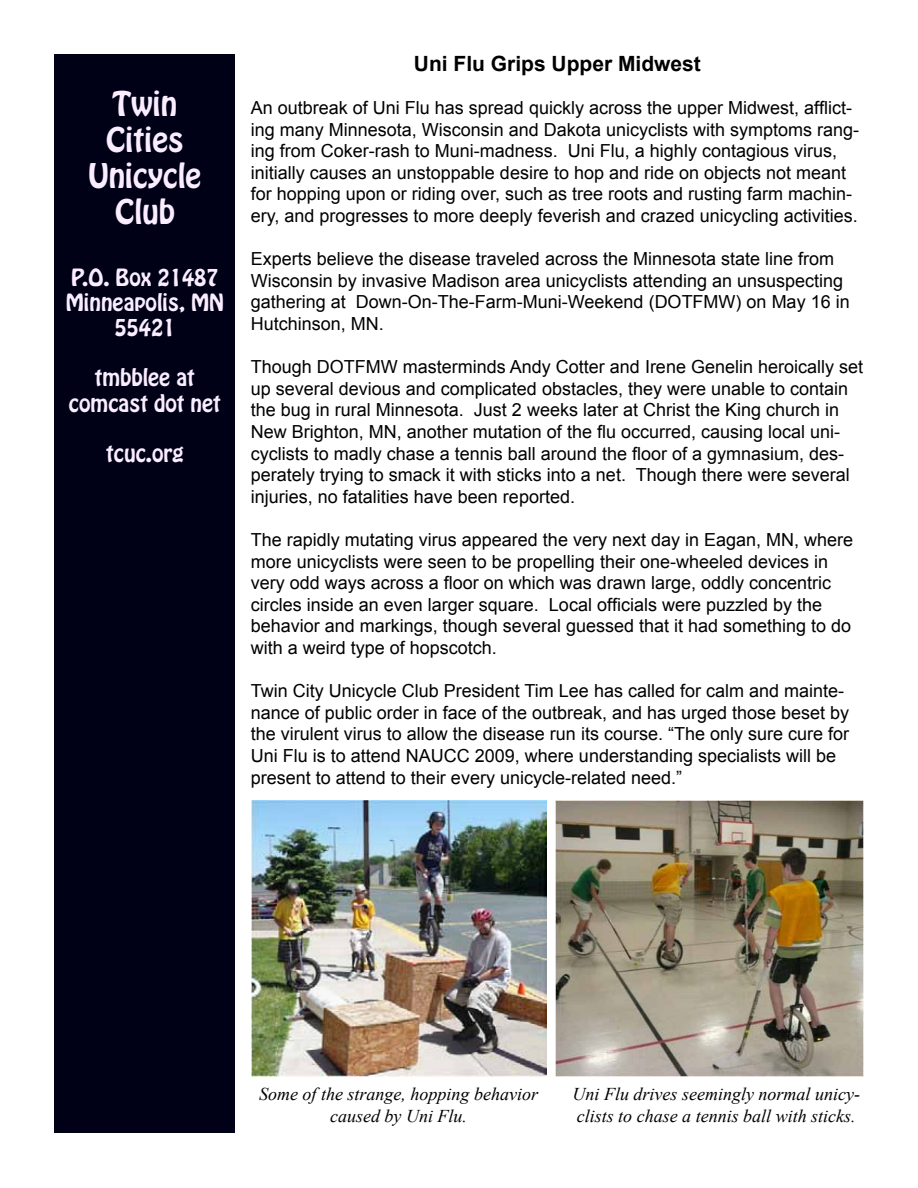
<style>
.page{position:relative;width:918px;height:1188px;background:#fff}
.page>*{position:absolute;margin:0;border:0;box-sizing:border-box;transform-origin:0 0}
.t1{font:30px/36px "Hobo Std";color:#faedff;text-align:center}
.t2{font:21px/25.2px "Hobo Std";color:#faedff;text-align:center}
.t3{font:700 21px "Arial";color:#000}
.t4{font:18px/21.6px "Arial";color:#000}
.t5{font:italic 18px/21.6px "Times New Roman";color:#000;text-align:center}
</style>
<div class="page">
<div style="left:55px;top:55px;width:180px;height:1078px;background:#000016"></div>
<img style="left:555px;top:801px;width:309px;height:276px">
<img style="left:252px;top:801px;width:294px;height:276px">
<h1 class="t1" style="left:89px;top:87px;width:114px">Twin<br>Cities<br>Unicycle<br>Club</h1>
<p class="t2" style="left:66px;top:265px;width:160px">P.O. Box 21487<br>Minneapolis, MN<br>55421</p>
<p class="t2" style="left:69px;top:365px;width:153px">tmbblee at comcast dot net</p>
<p class="t2" style="left:106px;top:441px;width:79px">tcuc.org</p>
<p class="t3" style="left:414px;top:50px;width:289px">Uni Flu Grips Upper Midwest</p>
<p class="t4" style="left:251px;top:97px;width:610px">An outbreak of Uni Flu has spread quickly across the upper Midwest, afflict&shy;ing many Minnesota, Wisconsin and Dakota unicyclists with symptoms rang&shy;ing from Coker-rash to Muni-madness. Uni Flu, a highly contagious virus, initially causes an unstoppable desire to hop and ride on objects not meant for hopping upon or riding over, such as tree roots and rusting farm machin&shy;ery, and progresses to more deeply feverish and crazed unicycling activities.</p>
<p class="t4" style="left:251px;top:248px;width:600px">Experts believe the disease traveled across the Minnesota state line from Wisconsin by invasive Madison area unicyclists attending an unsuspecting gathering at Down-On-The-Farm-Muni-Weekend (DOTFMW) on May 16 in Hutchinson, MN.</p>
<p class="t4" style="left:251px;top:356px;width:614px">Though DOTFMW masterminds Andy Cotter and Irene Genelin heroically set up several devious and complicated obstacles, they were unable to contain the bug in rural Minnesota. Just 2 weeks later at Christ the King church in New Brighton, MN, another mutation of the flu occurred, causing local uni&shy;cyclists to madly chase a tennis ball around the floor of a gymnasium, des&shy;perately trying to smack it with sticks into a net. Though there were several injuries, no fatalities have been reported.</p>
<p class="t4" style="left:251px;top:529px;width:604px">The rapidly mutating virus appeared the very next day in Eagan, MN, where more unicyclists were seen to be propelling their one-wheeled devices in very odd ways across a floor on which was drawn large, oddly concentric circles inside an even larger square. Local officials were puzzled by the behavior and markings, though several guessed that it had something to do with a weird type of hopscotch.</p>
<p class="t4" style="left:251px;top:680px;width:600px">Twin City Unicycle Club President Tim Lee has called for calm and mainte&shy;nance of public order in face of the outbreak, and has urged those beset by the virulent virus to allow the disease run its course. “The only sure cure for Uni Flu is to attend NAUCC 2009, where understanding specialists will be present to attend to their every unicycle-related need.”</p>
<p class="t5" style="left:259px;top:1083px;width:280px">Some of the strange, hopping behavior caused by Uni Flu.</p>
<p class="t5" style="left:573px;top:1083px;width:289px;text-align:left">Uni Flu drives seemingly normal unicy&shy;clists to chase a tennis ball with sticks.</p>
</div>
